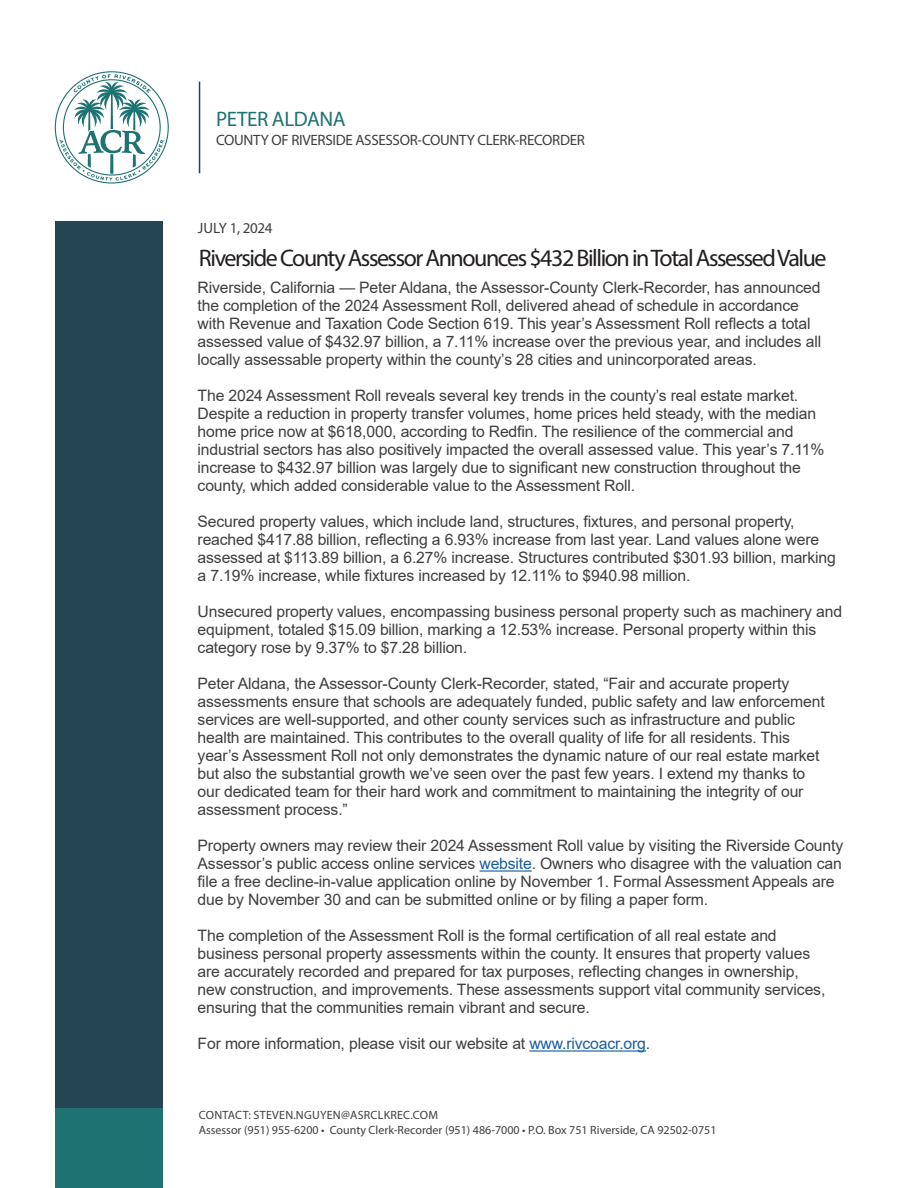
<style>
.page{position:relative;width:918px;height:1188px;background:#fff}
.page>*{position:absolute;margin:0;border:0;box-sizing:border-box;transform-origin:0 0}
.H36{font:24px "Myriad Pro";letter-spacing:-.06em;color:#231f20}
.t1{font:21px "Myriad Pro";letter-spacing:-.02em;color:#1e7271}
.t2{font:15.75px/18px "Arial";letter-spacing:-.01em;color:#3e3e3f}
.t3{font:15px "Myriad Pro";letter-spacing:-.02em;color:#3e3e3f}
.t4{font:12px/15px "Myriad Pro";color:#3e3e3f}
.s1{color:#175d9e}
</style>
<div class="page">
<hr style="left:479px;top:870px;width:53px;height:2px;background:#175d9e">
<hr style="left:529px;top:1050px;width:117px;height:2px;background:#175d9e">
<hr style="left:199px;top:82px;width:1px;height:91px;background:#264552">
<div style="left:55px;top:221px;width:108px;height:967px;background:#264552"></div>
<div style="left:55px;top:1109px;width:108px;height:79px;background:#1e7271"></div>
<svg style="left:55px;top:71px;width:114px;height:113px"></svg>
<p class="t1" style="left:216px;top:106px;width:131px">PETER ALDANA</p>
<p class="t3" style="left:216px;top:131px;width:370px">COUNTY OF RIVERSIDE ASSESSOR-COUNTY CLERK-RECORDER</p>
<p class="t3" style="left:198px;top:218px;width:76px">JULY 1, 2024</p>
<p class="H36" style="left:199px;top:244px;width:629px">Riverside County Assessor Announces $432 Billion in Total Assessed Value</p>
<p class="t2" style="left:198px;top:279px;width:625px">Riverside, California — Peter Aldana, the Assessor-County Clerk-Recorder, has announced the completion of the 2024 Assessment Roll, delivered ahead of schedule in accordance with Revenue and Taxation Code Section 619. This year’s Assessment Roll reflects a total assessed value of $432.97 billion, a 7.11% increase over the previous year, and includes all locally assessable property within the county’s 28 cities and unincorporated areas.</p>
<p class="t2" style="left:198px;top:387px;width:628px">The 2024 Assessment Roll reveals several key trends in the county’s real estate market.<br>Despite a reduction in property transfer volumes, home prices held steady, with the median home price now at $618,000, according to Redfin. The resilience of the commercial and industrial sectors has also positively impacted the overall assessed value. This year’s 7.11% increase to $432.97 billion was largely due to significant new construction throughout the county, which added considerable value to the Assessment Roll.</p>
<p class="t2" style="left:198px;top:513px;width:640px">Secured property values, which include land, structures, fixtures, and personal property, reached $417.88 billion, reflecting a 6.93% increase from last year. Land values alone were assessed at $113.89 billion, a 6.27% increase. Structures contributed $301.93 billion, marking a 7.19% increase, while fixtures increased by 12.11% to $940.98 million.</p>
<p class="t2" style="left:198px;top:603px;width:646px">Unsecured property values, encompassing business personal property such as machinery and equipment, totaled $15.09 billion, marking a 12.53% increase. Personal property within this category rose by 9.37% to $7.28 billion.</p>
<p class="t2" style="left:198px;top:675px;width:629px">Peter Aldana, the Assessor-County Clerk-Recorder, stated, “Fair and accurate property assessments ensure that schools are adequately funded, public safety and law enforcement services are well-supported, and other county services such as infrastructure and public health are maintained. This contributes to the overall quality of life for all residents. This year’s Assessment Roll not only demonstrates the dynamic nature of our real estate market but also the substantial growth we’ve seen over the past few years. I extend my thanks to our dedicated team for their hard work and commitment to maintaining the integrity of our assessment process.”</p>
<p class="t2" style="left:198px;top:837px;width:647px">Property owners may review their 2024 Assessment Roll value by visiting the Riverside County Assessor’s public access online services <span class="s1">website</span>. Owners who disagree with the valuation can file a free decline-in-value application online by November 1. Formal Assessment Appeals are due by November 30 and can be submitted online or by filing a paper form.</p>
<p class="t2" style="left:198px;top:927px;width:629px">The completion of the Assessment Roll is the formal certification of all real estate and business personal property assessments within the county. It ensures that property values are accurately recorded and prepared for tax purposes, reflecting changes in ownership, new construction, and improvements. These assessments support vital community services, ensuring that the communities remain vibrant and secure.</p>
<p class="t2" style="left:198px;top:1035px;width:454px">For more information, please visit our website at <span class="s1">www.rivcoacr.org</span>.</p>
<p class="t4" style="left:199px;top:1107px;width:519px">CONTACT: STEVEN.NGUYEN@ASRCLKREC.COM<br>Assessor (951) 955-6200 • County Clerk-Recorder (951) 486-7000 • P.O. Box 751 Riverside, CA 92502-0751</p>
</div>
